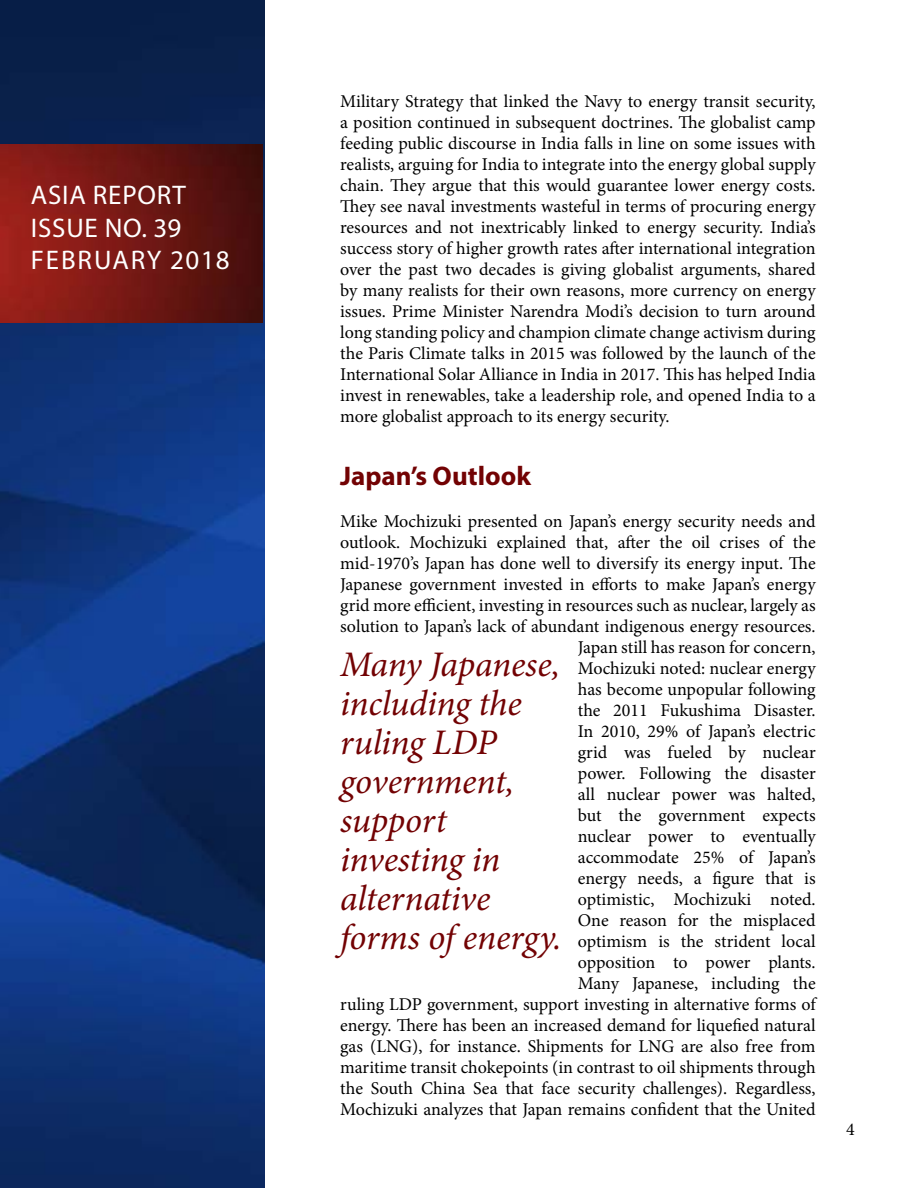
<style>
.page{position:relative;width:918px;height:1188px;background:#fff}
.page>*{position:absolute;margin:0;border:0;box-sizing:border-box;transform-origin:0 0}
.t1{font:italic 36px/39px "Minion Pro";letter-spacing:-.01em;color:#720203}
.t2{font:27px/32.4px "Myriad Pro";letter-spacing:.03em;color:#fff}
.t3{font:700 27px "Myriad Pro";color:#720203}
.t4{font:18px/21px "Minion Pro";color:#000;text-align:justify}
</style>
<div class="page">
<img style="left:0;top:0;width:265px;height:1188px">
<img style="left:0;top:144px;width:263px;height:178px">
<h2 class="t2" style="left:31px;top:179px;width:200px">ASIA REPORT<br>ISSUE NO. 39<br>FEBRUARY 2018</h2>
<p class="t4" style="left:340px;top:91px;width:477px">Military Strategy that linked the Navy to energy transit security, a position continued in subsequent doctrines. The globalist camp feeding public discourse in India falls in line on some issues with realists, arguing for India to integrate into the energy global supply chain. They argue that this would guarantee lower energy costs.<br>They see naval investments wasteful in terms of procuring energy resources and not inextricably linked to energy security. India’s success story of higher growth rates after international integration over the past two decades is giving globalist arguments, shared by many realists for their own reasons, more currency on energy issues. Prime Minister Narendra Modi’s decision to turn around long standing policy and champion climate change activism during the Paris Climate talks in 2015 was followed by the launch of the International Solar Alliance in India in 2017. This has helped India invest in renewables, take a leadership role, and opened India to a more globalist approach to its energy security.</p>
<h2 class="t3" style="left:340px;top:459px;width:192px">Japan’s Outlook</h2>
<p class="t4" style="left:340px;top:511px;width:477px;text-align:right">Mike Mochizuki presented on Japan’s energy security needs and outlook. Mochizuki explained that, after the oil crises of the mid-1970’s Japan has done well to diversify its energy input. The Japanese government invested in efforts to make Japan’s energy grid more efficient, investing in resources such as nuclear, largely as solution to Japan’s lack of abundant indigenous energy resources.<br>Japan still has reason for concern,<br>Mochizuki noted: nuclear energy<br>has become unpopular following<br>the 2011 Fukushima Disaster.<br>In 2010, 29% of Japan’s electric<br>grid was fueled by nuclear<br>power. Following the disaster<br>all nuclear power was halted,<br>but the government expects<br>nuclear power to eventually<br>accommodate 25% of Japan’s<br>energy needs, a figure that is<br>optimistic, Mochizuki noted.<br>One reason for the misplaced<br>optimism is the strident local<br>opposition to power plants.<br>Many Japanese, including the<br>ruling LDP government, support investing in alternative forms of energy. There has been an increased demand for liquefied natural gas (LNG), for instance. Shipments for LNG are also free from maritime transit chokepoints (in contrast to oil shipments through the South China Sea that face security challenges). Regardless, Mochizuki analyzes that Japan remains confident that the United</p>
<h1 class="t1" style="left:340px;top:645px;width:223px">Many Japanese, including the ruling LDP government, support investing in alternative forms of energy.</h1>
<p class="t4" style="left:846px;top:1119px;width:10px">4</p>
</div>
